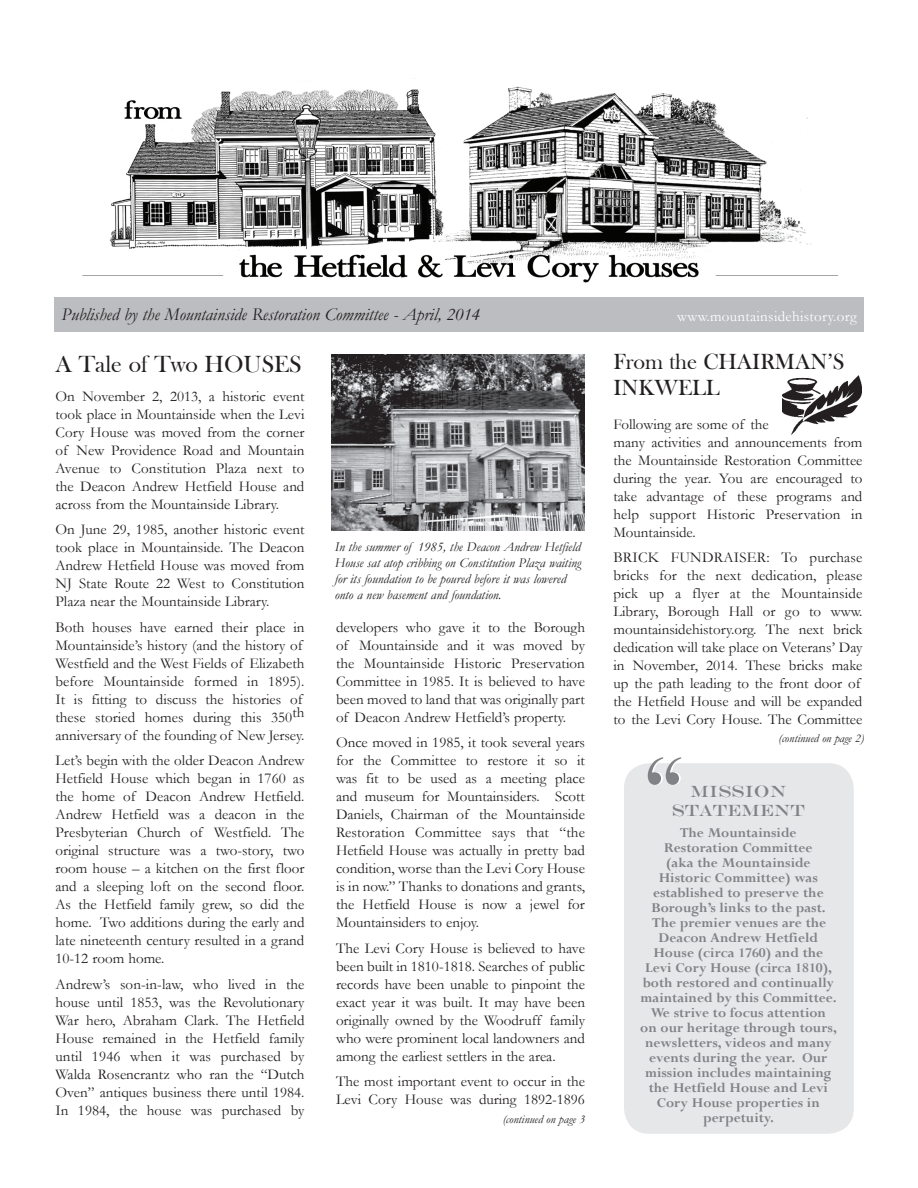
<style>
.page{position:relative;width:918px;height:1188px;background:#fff}
.page>*{position:absolute;margin:0;border:0;box-sizing:border-box;transform-origin:0 0}
.t1{font:108px "Bask Old Face";color:#808285}
.t2{font:24px "Bask Old Face";color:#231f20}
.t3{font:22.5px/25.5px "Bask Old Face";color:#231f20}
.t4{font:italic 18px "Garamond";color:#231f20}
.t5{font:16.5px/19.8px "Engravers";letter-spacing:.02em;color:#808285;text-align:center}
.t6{font:15px/18px "Garamond";color:#231f20;text-align:justify}
.t7{font:700 15px/15px "Perpetua";color:#808285;text-align:center}
.t8{font:15px "Garamond";letter-spacing:.02em;color:#fff}
.t9{font:italic 13.5px/16.2px "Garamond";color:#231f20}
.t10{font:italic 12px "Garamond";color:#231f20}
</style>
<div class="page">
<img style="left:782px;top:375px;width:79px;height:60px">
<div style="left:54px;top:297px;width:810px;height:35px;background:#bcbdc0"></div>
<div style="left:622px;top:762px;width:233px;height:373px;background:#e6e7e9;border-radius:27px"></div>
<div style="left:621px;top:760px;width:236px;height:377px;border:3px solid #fff;border-radius:27px"></div>
<img style="left:331px;top:354px;width:254px;height:177px">
<img style="left:82px;top:86px;width:756px;height:197px">
<p class="t4" style="left:62px;top:302px;width:420px">Published by the Mountainside Restoration Committee - April, 2014</p>
<h2 class="t2" style="left:56px;top:351px;width:247px">A Tale of Two HOUSES</h2>
<p class="t6" style="left:56px;top:387px;width:250px">On November 2, 2013, a historic event took place in Mountainside when the Levi Cory House was moved from the corner of New Providence Road and Mountain Avenue to Constitution Plaza next to the Deacon Andrew Hetfield House and across from the Mountainside Library.</p>
<p class="t6" style="left:56px;top:520px;width:250px">On June 29, 1985, another historic event took place in Mountainside. The Deacon Andrew Hetfield House was moved from NJ State Route 22 West to Constitution Plaza near the Mountainside Library.</p>
<p class="t6" style="left:56px;top:618px;width:251px;text-align:left">Both houses have earned their place in Mountainside’s history (and the history of Westfield and the West Fields of Elizabeth before Mountainside formed in 1895).<br>It is fitting to discuss the histories of these storied homes during this 350th anniversary of the founding of New Jersey.</p>
<p class="t6" style="left:56px;top:751px;width:251px">Let’s begin with the older Deacon Andrew Hetfield House which began in 1760 as the home of Deacon Andrew Hetfield.<br>Andrew Hetfield was a deacon in the Presbyterian Church of Westfield. The original structure was a two-story, two room house – a kitchen on the first floor and a sleeping loft on the second floor.<br>As the Hetfield family grew, so did the home. Two additions during the early and late nineteenth century resulted in a grand 10-12 room home.</p>
<p class="t6" style="left:56px;top:975px;width:251px">Andrew’s son-in-law, who lived in the house until 1853, was the Revolutionary War hero, Abraham Clark. The Hetfield House remained in the Hetfield family until 1946 when it was purchased by Walda Rosencrantz who ran the “Dutch Oven” antiques business there until 1984.<br>In 1984, the house was purchased by</p>
<p class="t9" style="left:335px;top:538px;width:248px">In the summer of 1985, the Deacon Andrew Hetfield House sat atop cribbing on Constitution Plaza waiting for its foundation to be poured before it was lowered onto a new basement and foundation.</p>
<p class="t6" style="left:336px;top:618px;width:251px">developers who gave it to the Borough of Mountainside and it was moved by the Mountainside Historic Preservation Committee in 1985. It is believed to have been moved to land that was originally part of Deacon Andrew Hetfield’s property.</p>
<p class="t6" style="left:336px;top:733px;width:251px">Once moved in 1985, it took several years for the Committee to restore it so it was fit to be used as a meeting place and museum for Mountainsiders. Scott Daniels, Chairman of the Mountainside Restoration Committee says that “the Hetfield House was actually in pretty bad condition, worse than the Levi Cory House is in now.” Thanks to donations and grants, the Hetfield House is now a jewel for Mountainsiders to enjoy.</p>
<p class="t6" style="left:336px;top:939px;width:250px">The Levi Cory House is believed to have been built in 1810-1818. Searches of public records have been unable to pinpoint the exact year it was built. It may have been originally owned by the Woodruff family who were prominent local landowners and among the earliest settlers in the area.</p>
<p class="t6" style="left:336px;top:1072px;width:251px">The most important event to occur in the<br>Levi Cory House was during 1892-1896</p>
<p class="t10" style="left:503px;top:1111px;width:84px">(continued on page 3</p>
<p class="t8" style="left:677px;top:306px;width:181px">www.mountainsidehistory.org</p>
<h3 class="t3" style="left:614px;top:350px;width:233px">From the CHAIRMAN’S<br>INKWELL</h3>
<p class="t6" style="left:614px;top:415px;width:251px;text-align:left">Following are some of the<br>many activities and announcements from the Mountainside Restoration Committee during the year. You are encouraged to take advantage of these programs and help support Historic Preservation in Mountainside.</p>
<p class="t6" style="left:614px;top:548px;width:251px;text-align:left">BRICK FUNDRAISER: To purchase bricks for the next dedication, please pick up a flyer at the Mountainside Library, Borough Hall or go to www. mountainsidehistory.org. The next brick dedication will take place on Veterans’ Day in November, 2014. These bricks make up the path leading to the front door of the Hetfield House and will be expanded to the Levi Cory House. The Committee</p>
<p class="t10" style="left:778px;top:730px;width:87px">(continued on page 2)</p>
<h1 class="t1" style="left:643px;top:736px;width:45px">“</h1>
<p class="t5" style="left:672px;top:781px;width:135px">MISSION<br>STATEMENT</p>
<p class="t7" style="left:640px;top:825px;width:198px">The Mountainside<br>Restoration Committee<br>(aka the Mountainside<br>Historic Committee) was established to preserve the<br>Borough’s links to the past.<br>The premier venues are the<br>Deacon Andrew Hetfield<br>House (circa 1760) and the<br>Levi Cory House (circa 1810), both restored and continually maintained by this Committee.<br>We strive to focus attention<br>on our heritage through tours, newsletters, videos and many events during the year. Our mission includes maintaining the Hetfield House and Levi<br>Cory House properties in perpetuity.</p>
</div>
